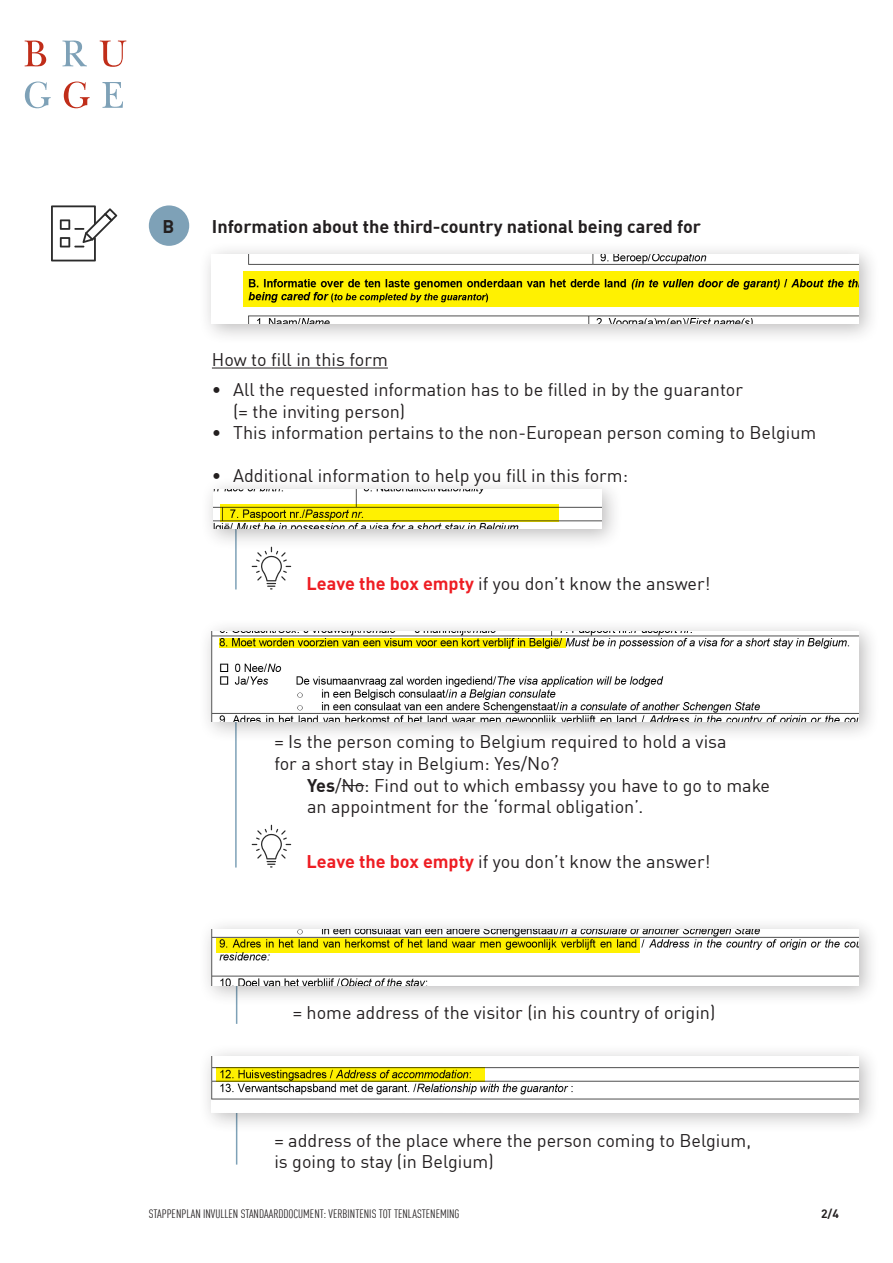
<style>
.page{position:relative;width:893px;height:1263px;background:#fff}
.page>*{position:absolute;margin:0;border:0;box-sizing:border-box;transform-origin:0 0}
.t1{font:18px/21.6px "DIN Offc Pro";color:#231f20}
.t2{font:700 18px "DIN Offc Pro";color:#231f20}
.t3{font:condensed 12px "DIN Offc Pro";color:#231f20}
.t4{font:700 12px "DIN Offc Pro";color:#231f20}
.s1{font-weight:700;color:#ee1d23}
.s2{font-weight:700}
</style>
<div class="page">
<svg style="left:25px;top:40px;width:21px;height:26px"></svg>
<svg style="left:63px;top:41px;width:24px;height:25px"></svg>
<svg style="left:100px;top:41px;width:26px;height:26px"></svg>
<svg style="left:25px;top:82px;width:26px;height:26px"></svg>
<svg style="left:64px;top:82px;width:26px;height:26px"></svg>
<svg style="left:102px;top:82px;width:21px;height:26px"></svg>
<hr style="left:235px;top:513px;width:2px;height:76px;background:#7ea1b7">
<hr style="left:236px;top:948px;width:1px;height:76px;background:#7ea1b7">
<hr style="left:236px;top:1074px;width:1px;height:90px;background:#7ea1b7">
<hr style="left:235px;top:703px;width:2px;height:164px;background:#7ea1b7">
<div style="left:149px;top:205px;width:40px;height:41px;background:#7ea1b7;border-radius:50%"></div>
<svg style="left:51px;top:205px;width:66px;height:56px"></svg>
<div style="left:199px;top:241px;width:681px;height:104px;background:#231f20;opacity:.3"></div>
<img style="left:212px;top:254px;width:647px;height:70px">
<div style="left:200px;top:476px;width:423px;height:74px;background:#231f20;opacity:.3"></div>
<img style="left:213px;top:489px;width:389px;height:40px">
<div style="left:199px;top:618px;width:681px;height:125px;background:#231f20;opacity:.3"></div>
<img style="left:212px;top:631px;width:647px;height:91px">
<div style="left:199px;top:916px;width:681px;height:91px;background:#231f20;opacity:.3"></div>
<img style="left:212px;top:930px;width:647px;height:56px">
<div style="left:199px;top:1043px;width:681px;height:91px;background:#231f20;opacity:.3"></div>
<img style="left:212px;top:1057px;width:647px;height:56px">
<svg style="left:243px;top:272px;width:616px;height:35px;background:#dfd300"></svg>
<svg style="left:221px;top:505px;width:338px;height:17px;background:#dbcf00"></svg>
<svg style="left:219px;top:638px;width:347px;height:10px;background:#c2b700"></svg>
<svg style="left:216px;top:938px;width:423px;height:15px;background:#d7cb00"></svg>
<svg style="left:216px;top:1067px;width:269px;height:15px;background:#bfb400"></svg>
<hr style="left:212px;top:368px;width:176px;height:1px;background:#231f20">
<svg style="left:252px;top:547px;width:39px;height:42px"></svg>
<svg style="left:252px;top:825px;width:39px;height:42px"></svg>
<svg style="left:341px;top:785px;width:23px;height:1px"></svg>
<p class="t2" style="left:162px;top:211px;width:13px">B</p>
<p class="t2" style="left:212px;top:212px;width:491px">Information about the third-country national being cared for</p>
<p class="t1" style="left:212px;top:347px;width:177px">How to fill in this form</p>
<p class="t1" style="left:233px;top:377px;width:511px;text-indent:-21px">• All the requested information has to be filled in by the guarantor (= the inviting person)</p>
<p class="t1" style="left:212px;top:420px;width:606px">• This information pertains to the non-European person coming to Belgium</p>
<p class="t1" style="left:212px;top:463px;width:418px">• Additional information to help you fill in this form:</p>
<p class="t1" style="left:307px;top:570px;width:405px"><span class="s1">Leave the box empty</span> if you don’t know the answer!</p>
<p class="t1" style="left:274px;top:729px;width:454px">= Is the person coming to Belgium required to hold a visa for a short stay in Belgium: Yes/No?</p>
<p class="t1" style="left:307px;top:772px;width:465px"><span class="s2">Yes</span>/No: Find out to which embassy you have to go to make an appointment for the ‘formal obligation’.</p>
<p class="t1" style="left:307px;top:848px;width:405px"><span class="s1">Leave the box empty</span> if you don’t know the answer!</p>
<p class="t1" style="left:293px;top:1000px;width:424px">= home address of the visitor (in his country of origin)</p>
<p class="t1" style="left:274px;top:1127px;width:478px">= address of the place where the person coming to Belgium, is going to stay (in Belgium)</p>
<p class="t3" style="left:149px;top:1205px;width:312px">STAPPENPLAN INVULLEN STANDAARDDOCUMENT: VERBINTENIS TOT TENLASTENEMING</p>
<p class="t4" style="left:821px;top:1204px;width:19px">2/4</p>
</div>
